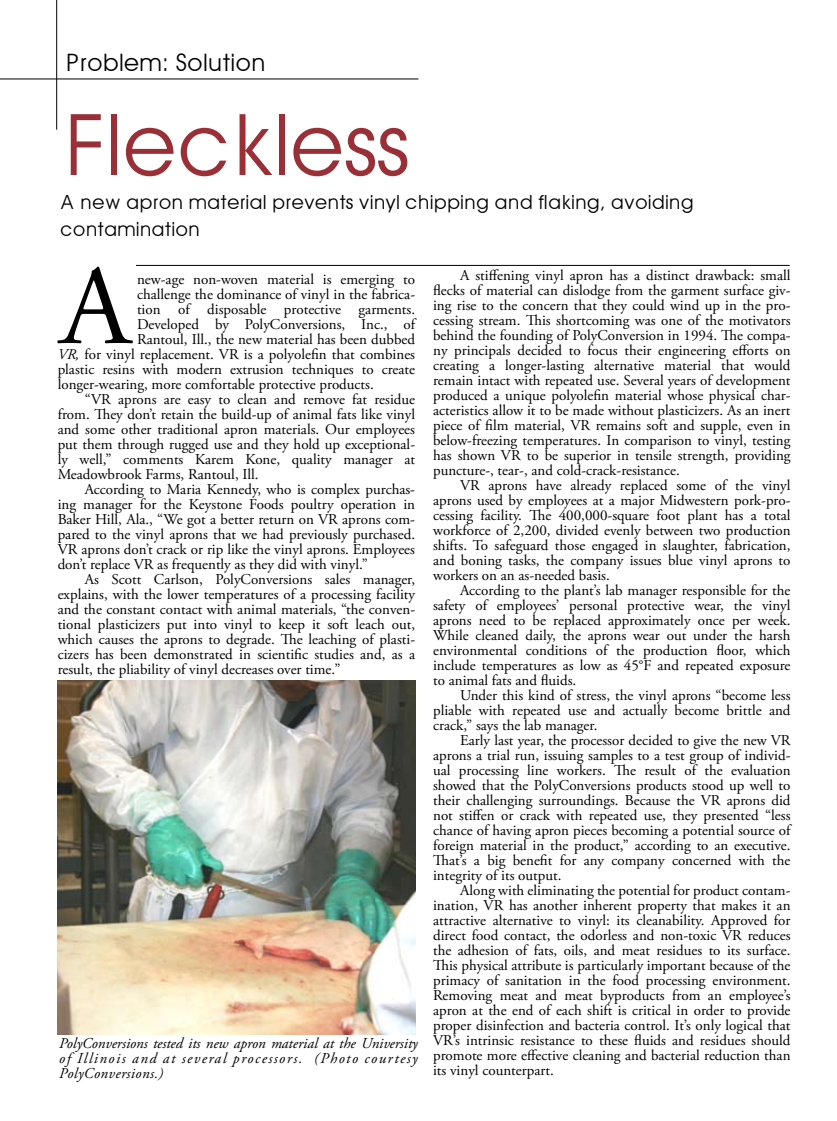
<style>
.page{position:relative;width:837px;height:1121px;background:#fff}
.page>*{position:absolute;margin:0;border:0;box-sizing:border-box;transform-origin:0 0}
.t1{font:85.5px "Avant Garde";letter-spacing:-.01em;color:#993038}
.t2{font:24px "Avant Garde";color:#000}
.t3{font:19.5px/27px "Avant Garde";color:#000}
.t4{font:15px/15px "Adobe Garamond Pro";color:#000;text-align:justify}
.t5{font:italic 15px/15px "Adobe Garamond Pro";letter-spacing:.1em;color:#000;text-align:justify}
.s1{font-style:italic}
</style>
<div class="page">
<hr style="left:56px;top:0;width:1px;height:130px;background:#000">
<hr style="left:0;top:79px;width:418px;height:1px;background:#000">
<hr style="left:136px;top:265px;width:654px;height:1px;background:#000">
<img style="left:58px;top:680px;width:358px;height:354px">
<svg style="left:57px;top:266px;width:76px;height:77px"></svg>
<h2 class="t2" style="left:66px;top:48px;width:202px">Problem: Solution</h2>
<h1 class="t1" style="left:65px;top:93px;width:346px">Fleckless</h1>
<h3 class="t3" style="left:60px;top:188px;width:635px">A new apron material prevents vinyl chipping and flaking, avoiding contamination</h3>
<p class="t4" style="left:137px;top:272px;width:280px">new-age non-woven material is emerging to</p>
<p class="t4" style="left:137px;top:287px;width:280px">challenge the dominance of vinyl in the fabrica-</p>
<p class="t4" style="left:137px;top:302px;width:280px">tion of disposable protective garments.</p>
<p class="t4" style="left:137px;top:317px;width:280px">Developed by PolyConversions, Inc., of</p>
<p class="t4" style="left:137px;top:332px;width:280px">Rantoul, Ill., the new material has been dubbed</p>
<p class="t4" style="left:58px;top:347px;width:359px"><span class="s1">VR,</span> for vinyl replacement. VR is a polyolefin that combines</p>
<p class="t4" style="left:58px;top:362px;width:359px">plastic resins with modern extrusion techniques to create</p>
<p class="t4" style="left:58px;top:377px;width:318px">longer-wearing, more comfortable protective products.</p>
<p class="t4" style="left:85px;top:392px;width:332px">“VR aprons are easy to clean and remove fat residue</p>
<p class="t4" style="left:58px;top:407px;width:359px">from. They don’t retain the build-up of animal fats like vinyl</p>
<p class="t4" style="left:58px;top:422px;width:359px">and some other traditional apron materials. Our employees</p>
<p class="t4" style="left:58px;top:437px;width:359px">put them through rugged use and they hold up exceptional-</p>
<p class="t4" style="left:58px;top:452px;width:359px">ly well,” comments Karem Kone, quality manager at</p>
<p class="t4" style="left:58px;top:467px;width:202px">Meadowbrook Farms, Rantoul, Ill.</p>
<p class="t4" style="left:85px;top:482px;width:332px">According to Maria Kennedy, who is complex purchas-</p>
<p class="t4" style="left:58px;top:497px;width:359px">ing manager for the Keystone Foods poultry operation in</p>
<p class="t4" style="left:58px;top:512px;width:359px">Baker Hill, Ala., “We got a better return on VR aprons com-</p>
<p class="t4" style="left:58px;top:527px;width:359px">pared to the vinyl aprons that we had previously purchased.</p>
<p class="t4" style="left:58px;top:542px;width:359px">VR aprons don’t crack or rip like the vinyl aprons. Employees</p>
<p class="t4" style="left:58px;top:557px;width:312px">don’t replace VR as frequently as they did with vinyl.”</p>
<p class="t4" style="left:85px;top:572px;width:332px">As Scott Carlson, PolyConversions sales manager,</p>
<p class="t4" style="left:58px;top:587px;width:359px">explains, with the lower temperatures of a processing facility</p>
<p class="t4" style="left:58px;top:602px;width:359px">and the constant contact with animal materials, “the conven-</p>
<p class="t4" style="left:58px;top:617px;width:359px">tional plasticizers put into vinyl to keep it soft leach out,</p>
<p class="t4" style="left:58px;top:632px;width:359px">which causes the aprons to degrade. The leaching of plasti-</p>
<p class="t4" style="left:58px;top:647px;width:359px">cizers has been demonstrated in scientific studies and, as a</p>
<p class="t4" style="left:58px;top:662px;width:284px">result, the pliability of vinyl decreases over time.”</p>
<p class="t4" style="left:433px;top:268px;width:359px;text-indent:27px">A stiffening vinyl apron has a distinct drawback: small flecks of material can dislodge from the garment surface giv&shy;ing rise to the concern that they could wind up in the pro&shy;cessing stream. This shortcoming was one of the motivators behind the founding of PolyConversion in 1994. The compa&shy;ny principals decided to focus their engineering efforts on creating a longer-lasting alternative material that would remain intact with repeated use. Several years of development produced a unique polyolefin material whose physical char&shy;acteristics allow it to be made without plasticizers. As an inert piece of film material, VR remains soft and supple, even in below-freezing temperatures. In comparison to vinyl, testing has shown VR to be superior in tensile strength, providing puncture-, tear-, and cold-crack-resistance.</p>
<p class="t4" style="left:433px;top:478px;width:359px;text-indent:27px">VR aprons have already replaced some of the vinyl aprons used by employees at a major Midwestern pork-pro&shy;cessing facility. The 400,000-square foot plant has a total workforce of 2,200, divided evenly between two production shifts. To safeguard those engaged in slaughter, fabrication, and boning tasks, the company issues blue vinyl aprons to workers on an as-needed basis.</p>
<p class="t4" style="left:433px;top:583px;width:359px;text-indent:27px">According to the plant’s lab manager responsible for the safety of employees’ personal protective wear, the vinyl aprons need to be replaced approximately once per week.<br>While cleaned daily, the aprons wear out under the harsh environmental conditions of the production floor, which include temperatures as low as 45°F and repeated exposure to animal fats and fluids.</p>
<p class="t4" style="left:433px;top:688px;width:359px;text-indent:27px">Under this kind of stress, the vinyl aprons “become less pliable with repeated use and actually become brittle and crack,” says the lab manager.</p>
<p class="t4" style="left:433px;top:733px;width:359px;text-indent:27px">Early last year, the processor decided to give the new VR aprons a trial run, issuing samples to a test group of individ&shy;ual processing line workers. The result of the evaluation showed that the PolyConversions products stood up well to their challenging surroundings. Because the VR aprons did not stiffen or crack with repeated use, they presented “less chance of having apron pieces becoming a potential source of foreign material in the product,” according to an executive.<br>That’s a big benefit for any company concerned with the integrity of its output.</p>
<p class="t4" style="left:433px;top:883px;width:359px;text-indent:27px">Along with eliminating the potential for product contam&shy;ination, VR has another inherent property that makes it an attractive alternative to vinyl: its cleanability. Approved for direct food contact, the odorless and non-toxic VR reduces the adhesion of fats, oils, and meat residues to its surface.<br>This physical attribute is particularly important because of the primacy of sanitation in the food processing environment.<br>Removing meat and meat byproducts from an employee’s apron at the end of each shift is critical in order to provide proper disinfection and bacteria control. It’s only logical that VR’s intrinsic resistance to these fluids and residues should promote more effective cleaning and bacterial reduction than its vinyl counterpart.</p>
<p class="t5" style="left:59px;top:1036px;width:360px">PolyConversions tested its new apron material at the University of Illinois and at several processors. (Photo courtesy PolyConversions.)</p>
</div>
